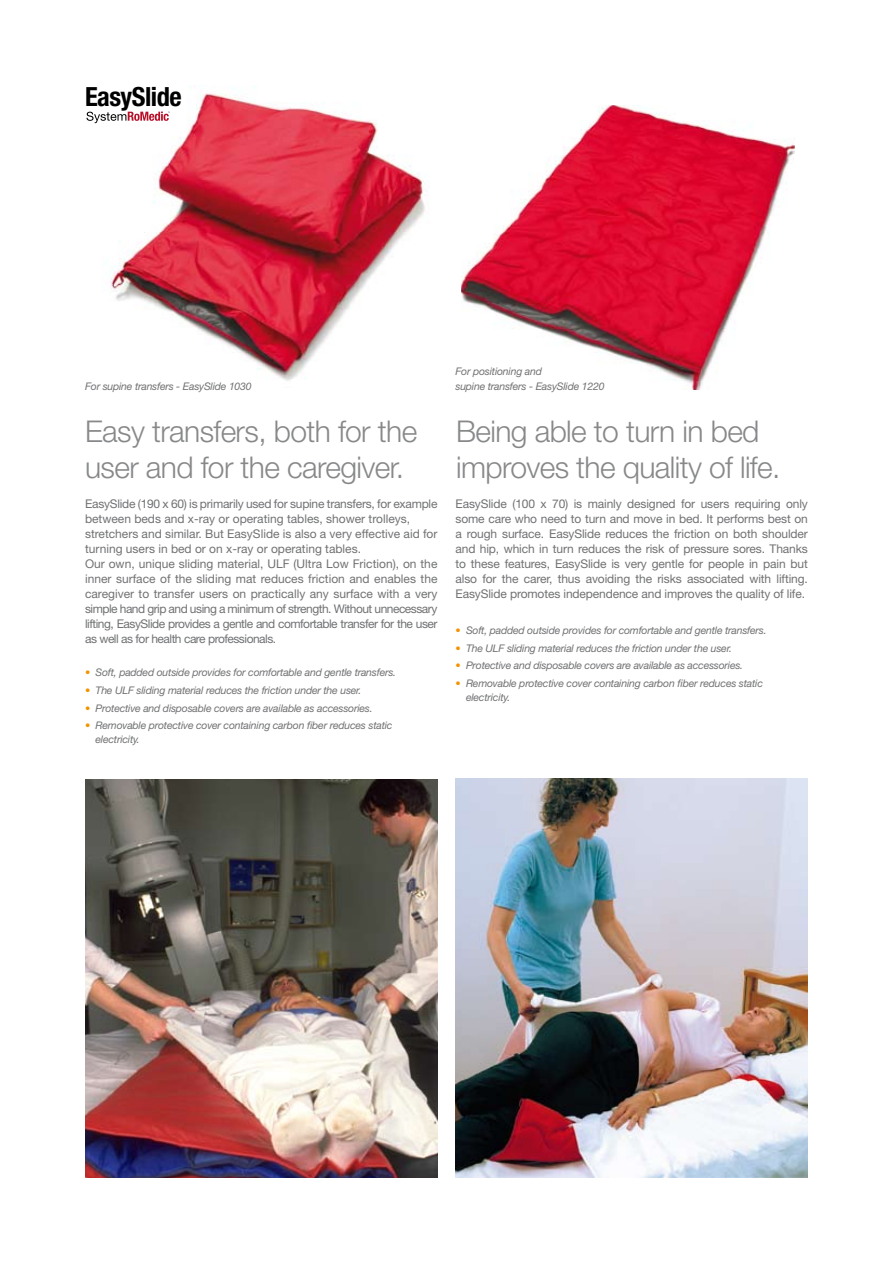
<style>
.page{position:relative;width:893px;height:1263px;background:#fff}
.page>*{position:absolute;margin:0;border:0;box-sizing:border-box;transform-origin:0 0}
.t1{font:300 30px/36px "Helvetica Neue";letter-spacing:-.02em;color:#87888a}
.t2{font:700 condensed 26.4px "Helvetica Neue";letter-spacing:-.02em;color:#000}
.t3{font:12px/15px "Helvetica Neue";color:#707173}
.t4{font:italic 10.5px/13.5px "Helvetica Neue";letter-spacing:-.02em;color:#707173}
.s1{color:#f29400}
</style>
<div class="page">
<img style="left:110px;top:93px;width:317px;height:288px">
<img style="left:461px;top:105px;width:333px;height:285px">
<svg style="left:86px;top:112px;width:84px;height:11px"></svg>
<img style="left:455px;top:779px;width:353px;height:399px">
<img style="left:85px;top:779px;width:352px;height:399px">
<h2 class="t2" style="left:85px;top:80px;width:98px">EasySlide</h2>
<p class="t4" style="left:85px;top:379px;width:168px">For supine transfers - EasySlide 1030</p>
<h1 class="t1" style="left:85px;top:412px;width:334px">Easy transfers, both for the user and for the caregiver.</h1>
<p class="t3" style="left:85px;top:496px;width:354px">EasySlide (190 x 60) is primarily used for supine transfers, for example between beds and x-ray or operating tables, shower trolleys, stretchers and similar. But EasySlide is also a very effective aid for turning users in bed or on x-ray or operating tables.<br>Our own, unique sliding material, ULF (Ultra Low Friction), on the inner surface of the sliding mat reduces friction and enables the caregiver to transfer users on practically any surface with a very simple hand grip and using a minimum of strength. Without unnecessary lifting, EasySlide provides a gentle and comfortable transfer for the user as well as for health care professionals.</p>
<p class="t4" style="left:85px;top:665px;width:313px"><span class="s1">•</span> Soft, padded outside provides for comfortable and gentle transfers.</p>
<p class="t4" style="left:85px;top:683px;width:278px"><span class="s1">•</span> The ULF sliding material reduces the friction under the user.</p>
<p class="t4" style="left:85px;top:701px;width:289px"><span class="s1">•</span> Protective and disposable covers are available as accessories.</p>
<p class="t4" style="left:96px;top:719px;width:299px;text-indent:-10px"><span class="s1">•</span> Removable protective cover containing carbon fiber reduces static electricity.</p>
<p class="t4" style="left:455px;top:364px;width:151px;line-height:14.7px">For positioning and<br>supine transfers - EasySlide 1220</p>
<h1 class="t1" style="left:456px;top:412px;width:326px">Being able to turn in bed improves the quality of life.</h1>
<p class="t3" style="left:455px;top:496px;width:354px;text-align:justify">EasySlide (100 x 70) is mainly designed for users requiring only some care who need to turn and move in bed. It performs best on a rough surface. EasySlide reduces the friction on both shoulder and hip, which in turn reduces the risk of pressure sores. Thanks to these features, EasySlide is very gentle for people in pain but also for the carer, thus avoiding the risks associated with lifting.<br>EasySlide promotes independence and improves the quality of life.</p>
<p class="t4" style="left:455px;top:623px;width:313px"><span class="s1">•</span> Soft, padded outside provides for comfortable and gentle transfers.</p>
<p class="t4" style="left:455px;top:641px;width:278px"><span class="s1">•</span> The ULF sliding material reduces the friction under the user.</p>
<p class="t4" style="left:455px;top:659px;width:289px"><span class="s1">•</span> Protective and disposable covers are available as accessories.</p>
<p class="t4" style="left:466px;top:676px;width:299px;text-indent:-10px"><span class="s1">•</span> Removable protective cover containing carbon fiber reduces static electricity.</p>
</div>
